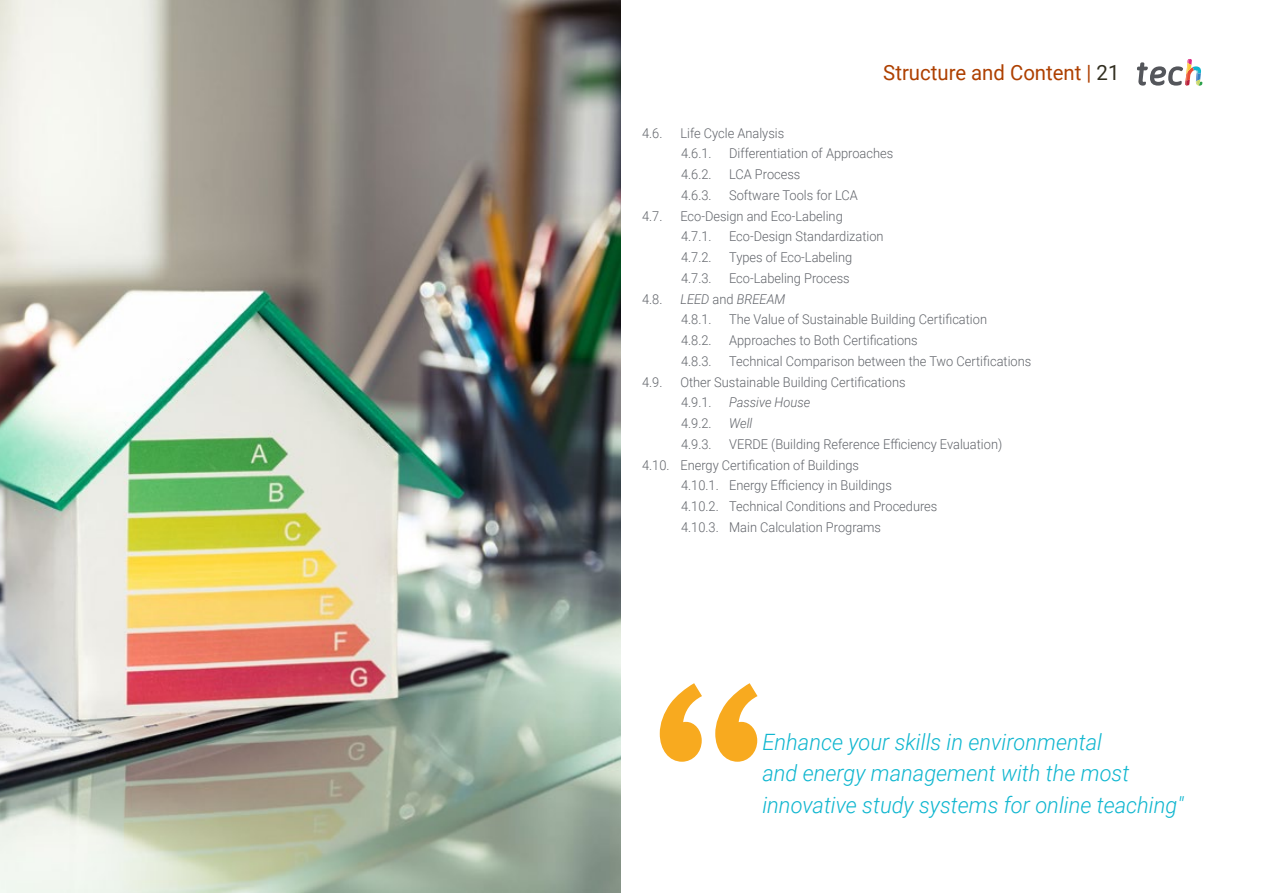
<style>
.page{position:relative;width:1263px;height:893px;background:#fff}
.page>*{position:absolute;margin:0;border:0;box-sizing:border-box;transform-origin:0 0}
.t1{font:italic 300 22.5px/31.5px "Roboto";color:#0fb6cf}
.t2{font:21px "Roboto";color:#ae4000}
.t3{font:300 13.5px/20.7px "Roboto";color:#61646a;scale:.95 1}
.t4{font:italic 300 13.5px/20.7px "Roboto";color:#61646a;scale:.95 1}
.s1{color:#312e20}
.s2{font-style:normal}
</style>
<div class="page">
<svg style="left:660px;top:683px;width:97px;height:79px"></svg>
<img style="left:0;top:0;width:621px;height:893px">
<svg style="left:1137px;top:59px;width:65px;height:27px"></svg>
<h2 class="t2" style="left:883px;top:58px;width:238px">Structure and Content | <span class="s1">21</span></h2>
<p class="t3" style="left:642px;top:122px;width:23px">4.6.</p>
<p class="t3" style="left:680px;top:122px;width:111px">Life Cycle Analysis<br>4.6.1.</p>
<p class="t3" style="left:729px;top:143px;width:174px">Differentiation of Approaches</p>
<p class="t3" style="left:681px;top:164px;width:34px">4.6.2.</p>
<p class="t3" style="left:729px;top:164px;width:77px">LCA Process</p>
<p class="t3" style="left:681px;top:184px;width:34px">4.6.3.</p>
<p class="t3" style="left:729px;top:184px;width:137px">Software Tools for LCA</p>
<p class="t3" style="left:642px;top:205px;width:23px">4.7.</p>
<p class="t3" style="left:680px;top:205px;width:172px">Eco-Design and Eco-Labeling<br>4.7.1.</p>
<p class="t3" style="left:729px;top:226px;width:164px">Eco-Design Standardization</p>
<p class="t3" style="left:681px;top:247px;width:34px">4.7.2.</p>
<p class="t3" style="left:729px;top:247px;width:131px">Types of Eco-Labeling</p>
<p class="t3" style="left:681px;top:267px;width:34px">4.7.3.</p>
<p class="t3" style="left:729px;top:267px;width:128px">Eco-Labeling Process</p>
<p class="t3" style="left:642px;top:288px;width:23px">4.8.</p>
<p class="t4" style="left:680px;top:288px;width:112px">LEED <span class="s2">and</span> BREEAM<br><span class="s2">4.8.1.</span></p>
<p class="t3" style="left:729px;top:309px;width:273px">The Value of Sustainable Building Certification</p>
<p class="t3" style="left:681px;top:330px;width:34px">4.8.2.</p>
<p class="t3" style="left:729px;top:330px;width:200px">Approaches to Both Certifications</p>
<p class="t3" style="left:681px;top:350px;width:34px">4.8.3.</p>
<p class="t3" style="left:729px;top:350px;width:319px">Technical Comparison between the Two Certifications</p>
<p class="t3" style="left:642px;top:371px;width:23px">4.9.</p>
<p class="t3" style="left:680px;top:371px;width:238px">Other Sustainable Building Certifications<br>4.9.1.</p>
<p class="t4" style="left:729px;top:392px;width:87px">Passive House</p>
<p class="t3" style="left:681px;top:413px;width:34px">4.9.2.</p>
<p class="t4" style="left:729px;top:413px;width:26px">Well</p>
<p class="t3" style="left:681px;top:433px;width:34px">4.9.3.</p>
<p class="t3" style="left:729px;top:433px;width:289px">VERDE (Building Reference Efficiency Evaluation)</p>
<p class="t3" style="left:642px;top:454px;width:230px">4.10. Energy Certification of Buildings</p>
<p class="t3" style="left:681px;top:475px;width:223px">4.10.1. Energy Efficiency in Buildings</p>
<p class="t3" style="left:681px;top:496px;width:271px">4.10.2. Technical Conditions and Procedures</p>
<p class="t3" style="left:681px;top:516px;width:212px">4.10.3. Main Calculation Programs</p>
<h1 class="t1" style="left:762px;top:725px;width:423px">Enhance your skills in environmental<br>and energy management with the most innovative study systems for online teaching"</h1>
</div>
